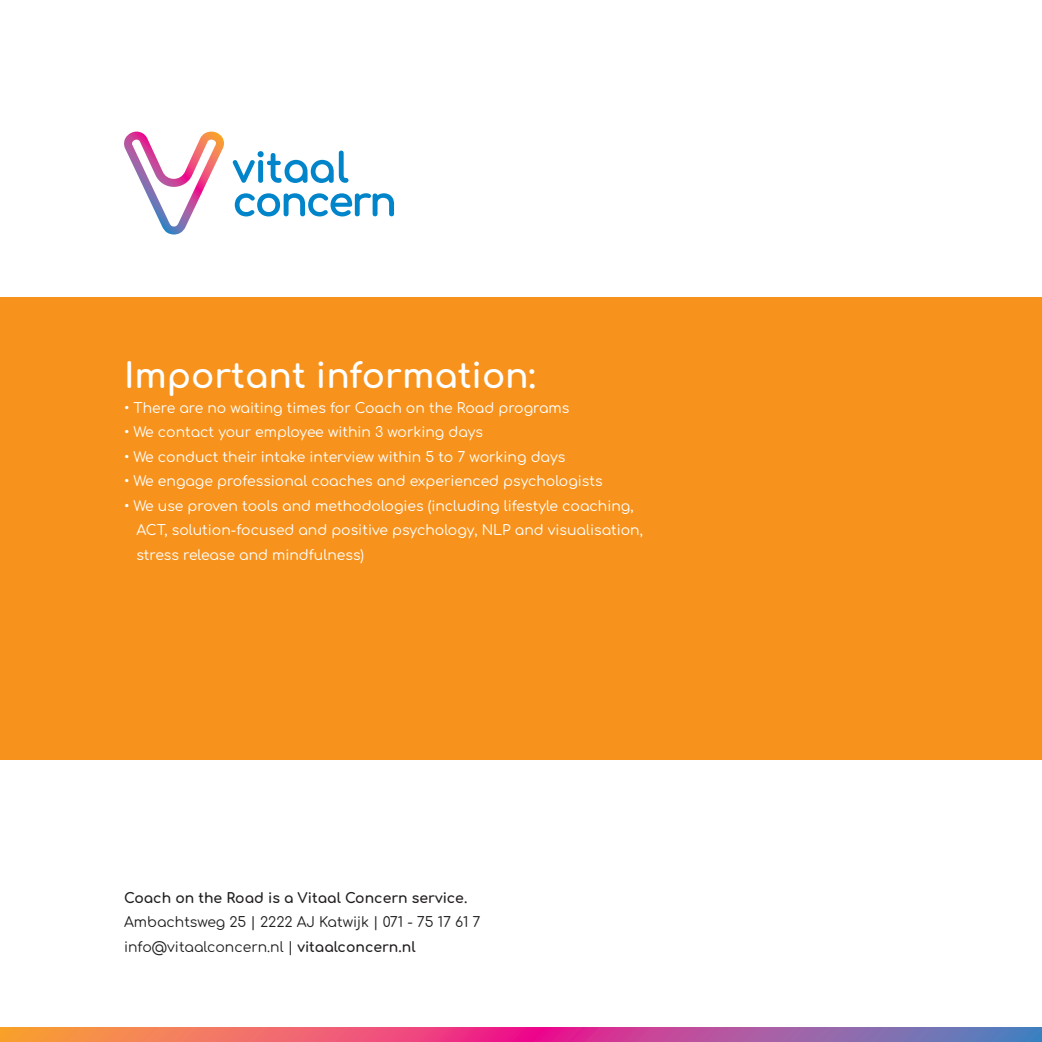
<style>
.page{position:relative;width:1042px;height:1042px;background:#fff}
.page>*{position:absolute;margin:0;border:0;box-sizing:border-box;transform-origin:0 0}
.t1{font:700 34.48px "Comfortaa";color:#fff}
.t2{font:14px/24.5px "Comfortaa";color:#fff}
.t3{font:14px/24.5px "Comfortaa";color:#231f20}
.t4{font:700 14px "Comfortaa";color:#231f20}
.s1{font-weight:700}
</style>
<div class="page">
<div style="left:0;top:298px;width:1042px;height:462px;background:#f7931d"></div>
<svg style="left:233px;top:151px;width:115px;height:32px"></svg>
<svg style="left:235px;top:193px;width:159px;height:23px"></svg>
<svg style="left:124px;top:132px;width:100px;height:102px"></svg>
<svg style="left:0;top:1027px;width:1042px;height:15px;background:#c95f86"></svg>
<h1 class="t1" style="left:124px;top:358px;width:413px">Important information:</h1>
<p class="t2" style="left:124px;top:396px;width:447px">• There are no waiting times for Coach on the Road programs</p>
<p class="t2" style="left:124px;top:420px;width:361px">• We contact your employee within 3 working days</p>
<p class="t2" style="left:124px;top:445px;width:443px">• We conduct their intake interview within 5 to 7 working days</p>
<p class="t2" style="left:124px;top:469px;width:480px">• We engage professional coaches and experienced psychologists</p>
<p class="t2" style="left:136px;top:494px;width:508px;text-indent:-12px">• We use proven tools and methodologies (including lifestyle coaching,<br>ACT, solution-focused and positive psychology, NLP and visualisation, stress release and mindfulness)</p>
<p class="t4" style="left:124px;top:890px;width:345px">Coach on the Road is a Vitaal Concern service.</p>
<p class="t3" style="left:124px;top:910px;width:358px">Ambachtsweg 25 | 2222 AJ Katwijk | 071 - 75 17 61 7 info@vitaalconcern.nl | <span class="s1">vitaalconcern.nl</span></p>
</div>
